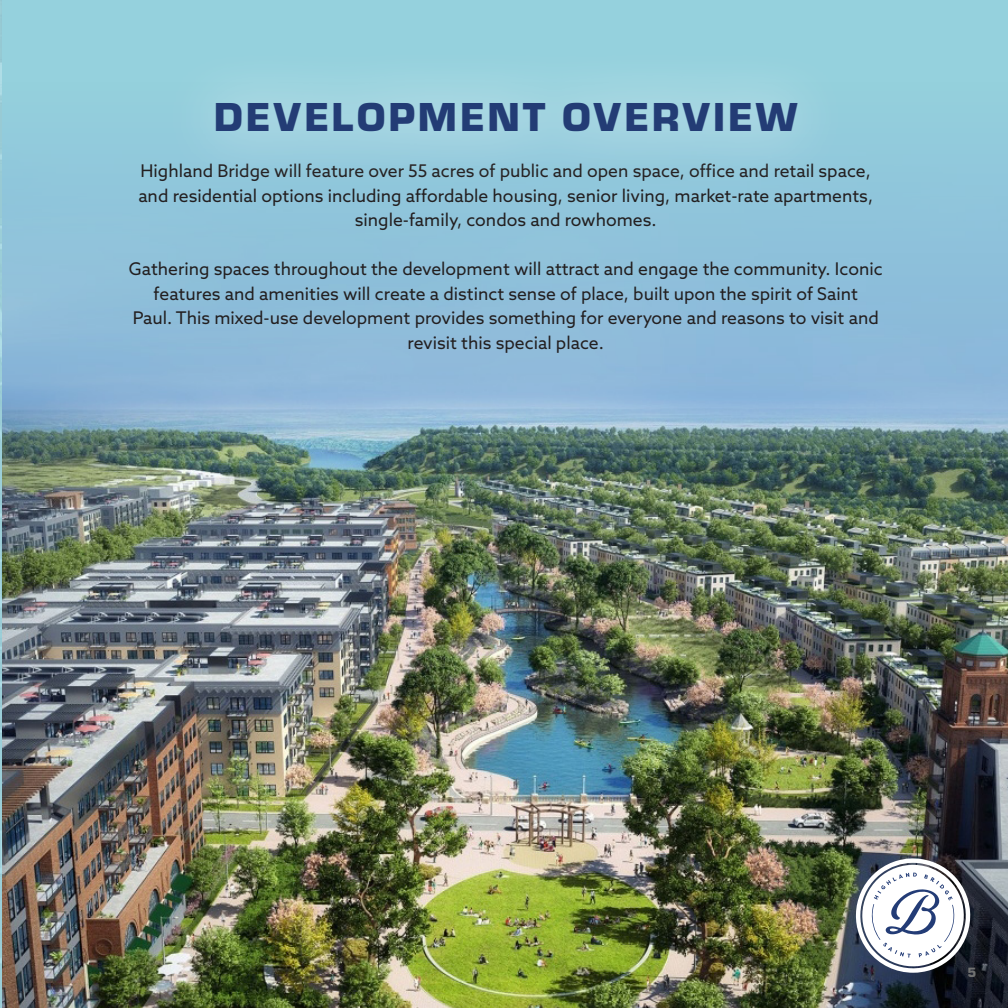
<style>
.page{position:relative;width:1008px;height:1008px;background:#fff}
.page>*{position:absolute;margin:0;border:0;box-sizing:border-box;transform-origin:0 0}
.t1{font:900 42px "Eurostile";letter-spacing:.07em;color:#233c75}
.t2{font:17.5px/24.5px "Azo Sans";color:#231f20;text-align:center}
.t3{font:900 14px "Eurostile";color:#717271}
</style>
<div class="page">
<img style="left:0;top:0;width:1008px;height:1008px">
<svg style="left:1px;top:0;width:1007px;height:433px;fill:#90c1db"></svg>
<svg style="left:854px;top:857px;width:118px;height:117px"></svg>
<div style="left:162px;top:47px;width:688px;height:140px;background:#99d1de"></div>
<p class="t1" style="left:214px;top:87px;width:585px">DEVELOPMENT OVERVIEW</p>
<p class="t2" style="left:138px;top:158px;width:736px">Highland Bridge will feature over 55 acres of public and open space, office and retail space, and residential options including affordable housing, senior living, market-rate apartments, single-family, condos and rowhomes.</p>
<p class="t2" style="left:129px;top:256px;width:755px">Gathering spaces throughout the development will attract and engage the community. Iconic features and amenities will create a distinct sense of place, built upon the spirit of Saint<br>Paul. This mixed-use development provides something for everyone and reasons to visit and revisit this special place.</p>
<p class="t3" style="left:968px;top:962px;width:10px">5</p>
</div>
